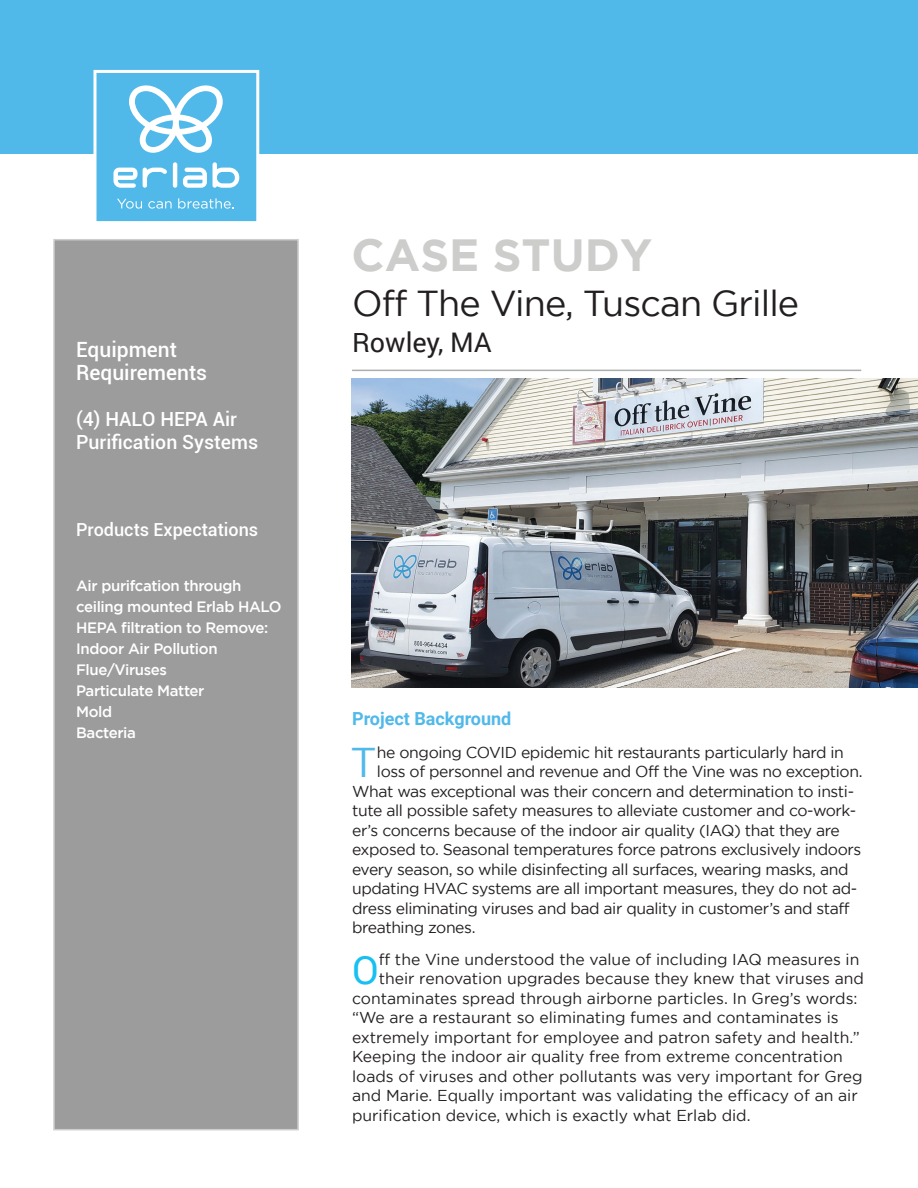
<style>
.page{position:relative;width:918px;height:1188px;background:#fff}
.page>*{position:absolute;margin:0;border:0;box-sizing:border-box;transform-origin:0 0}
.t1{font:700 45px "Gotham";color:#cdcdcc}
.t2{font:41.55px "Gotham";color:#51b9e9}
.t3{font:39px "Roboto";color:#18c0f2}
.t4{font:36px "Gotham";letter-spacing:-.025em;color:#231f20}
.t5{font:27px "Roboto";color:#231f20}
.t6{font:500 21px/23.4px "Roboto";color:#fff}
.t7{font:500 19.5px/22.5px "Roboto";color:#fff}
.t8{font:500 18px "Roboto";color:#fff}
.t9{font:700 18px "Roboto";color:#51b9e9}
.t10{font:15.75px "Gotham";letter-spacing:-.025em;color:#231f20}
.t11{font:15.75px "Gotham";color:#231f20}
.t12{font:500 15px/21px "Gotham";letter-spacing:-.025em;color:#fff}
</style>
<div class="page">
<div style="left:0;top:0;width:918px;height:154px;background:#51b9e9"></div>
<div style="left:53px;top:239px;width:246px;height:891px;background:#9c9c9c;border:2px solid #cdcdcc"></div>
<div style="left:93px;top:70px;width:166px;height:154px;background:#51b9e9;border:3px solid #fff"></div>
<svg style="left:117px;top:199px;width:25px;height:10px"></svg>
<svg style="left:148px;top:201px;width:24px;height:8px"></svg>
<svg style="left:178px;top:198px;width:56px;height:11px"></svg>
<hr style="left:173px;top:162px;width:4px;height:26px;background:#fff;border-radius:2px">
<svg style="left:213px;top:162px;width:26px;height:26px"></svg>
<svg style="left:143px;top:168px;width:24px;height:20px"></svg>
<svg style="left:183px;top:168px;width:24px;height:20px"></svg>
<svg style="left:113px;top:168px;width:24px;height:20px"></svg>
<svg style="left:129px;top:85px;width:94px;height:68px"></svg>
<hr style="left:352px;top:370px;width:509px;height:1px;background:#acadad">
<img style="left:351px;top:378px;width:567px;height:310px">
<h3 class="t6" style="left:76px;top:337px;width:132px">Equipment<br>Requirements</h3>
<p class="t7" style="left:76px;top:407px;width:184px">(4) HALO HEPA Air<br>Purification Systems</p>
<p class="t8" style="left:76px;top:517px;width:184px">Products Expectations</p>
<p class="t12" style="left:76px;top:575px;width:207px">Air purifcation through ceiling mounted Erlab HALO<br>HEPA filtration to Remove:<br>Indoor Air Pollution<br>Flue/Viruses<br>Particulate Matter<br>Mold<br>Bacteria</p>
<h1 class="t1" style="left:352px;top:229px;width:302px">CASE STUDY</h1>
<h3 class="t4" style="left:352px;top:283px;width:449px">Off The Vine, Tuscan Grille</h3>
<h3 class="t5" style="left:352px;top:326px;width:141px">Rowley, MA</h3>
<p class="t9" style="left:352px;top:706px;width:161px">Project Background</p>
<h2 class="t2" style="left:350px;top:740px;width:28px">T</h2>
<p class="t10" style="left:377px;top:743px;width:469px">he ongoing COVID epidemic hit restaurants particularly hard in</p>
<p class="t10" style="left:377px;top:763px;width:487px">loss of personnel and revenue and Off the Vine was no exception.</p>
<p class="t10" style="left:352px;top:782px;width:504px">What was exceptional was their concern and determination to insti-</p>
<p class="t10" style="left:352px;top:802px;width:506px">tute all possible safety measures to alleviate customer and co-work-</p>
<p class="t10" style="left:352px;top:821px;width:489px">er’s concerns because of the indoor air quality (IAQ) that they are</p>
<p class="t10" style="left:352px;top:841px;width:511px">exposed to. Seasonal temperatures force patrons exclusively indoors</p>
<p class="t10" style="left:352px;top:860px;width:498px">every season, so while disinfecting all surfaces, wearing masks, and</p>
<p class="t10" style="left:352px;top:880px;width:507px">updating HVAC systems are all important measures, they do not ad-</p>
<p class="t10" style="left:352px;top:899px;width:499px">dress eliminating viruses and bad air quality in customer’s and staff</p>
<p class="t10" style="left:352px;top:919px;width:125px">breathing zones.</p>
<h3 class="t3" style="left:352px;top:947px;width:28px">O</h3>
<p class="t11" style="left:379px;top:950px;width:482px">ff the Vine understood the value of including IAQ measures in</p>
<p class="t11" style="left:379px;top:970px;width:487px">their renovation upgrades because they knew that viruses and</p>
<p class="t11" style="left:352px;top:989px;width:507px">contaminates spread through airborne particles. In Greg’s words:</p>
<p class="t11" style="left:352px;top:1009px;width:488px">“We are a restaurant so eliminating fumes and contaminates is</p>
<p class="t11" style="left:352px;top:1028px;width:509px">extremely important for employee and patron safety and health.”</p>
<p class="t11" style="left:352px;top:1048px;width:492px">Keeping the indoor air quality free from extreme concentration</p>
<p class="t11" style="left:352px;top:1067px;width:512px">loads of viruses and other pollutants was very important for Greg</p>
<p class="t11" style="left:352px;top:1087px;width:507px">and Marie. Equally important was validating the efficacy of an air</p>
<p class="t11" style="left:352px;top:1106px;width:400px">purification device, which is exactly what Erlab did.</p>
</div>
